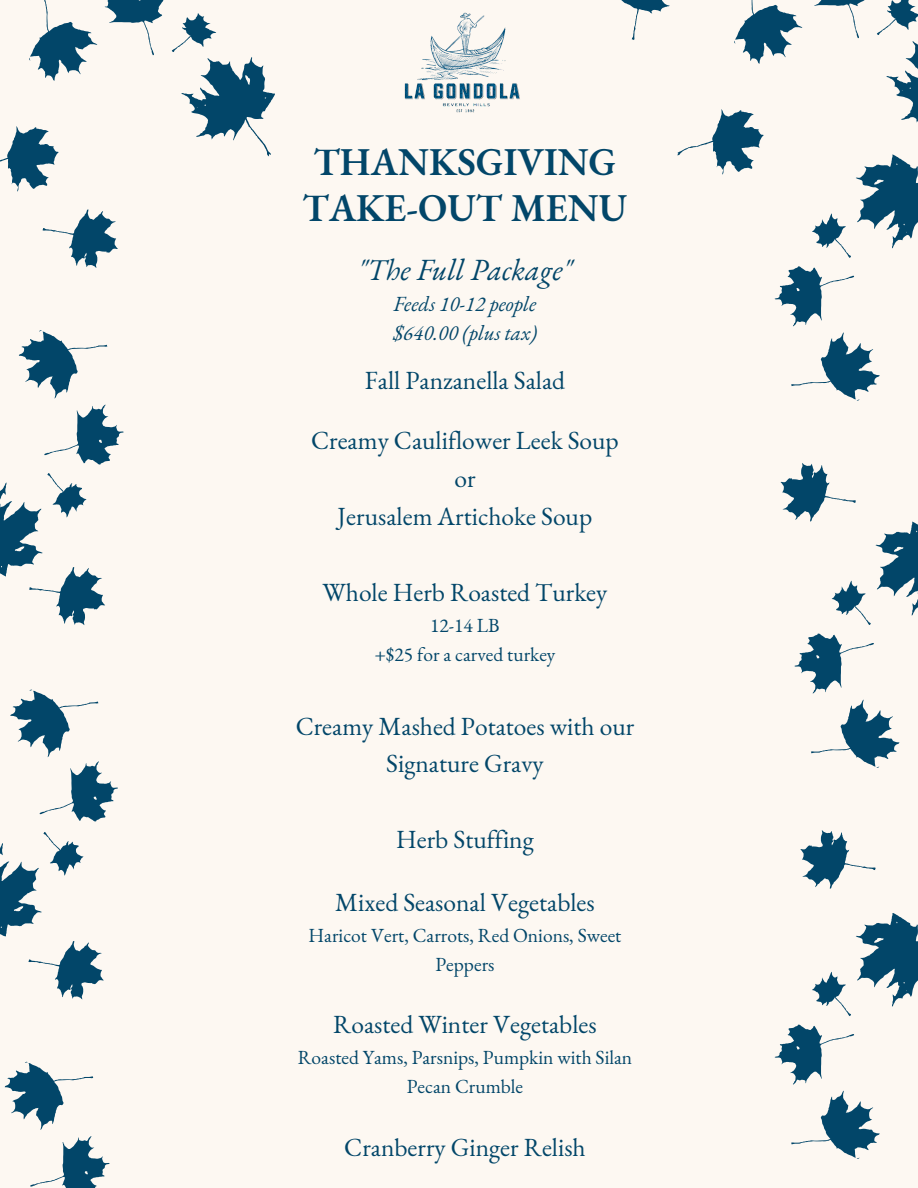
<style>
.page{position:relative;width:918px;height:1188px;background:#fdf8f2}
.page>*{position:absolute;margin:0;border:0;box-sizing:border-box;transform-origin:0 0}
.t1{font:600 38.4px "EB Garamond";color:#024669}
.t2{font:italic 30px "EB Garamond";color:#024669}
.t3{font:25.5px/37.8px "EB Garamond";color:#024669;text-align:center}
.t4{font:italic 21px "EB Garamond";color:#024669}
.t5{font:19.5px/29px "EB Garamond";color:#024669;text-align:center}
</style>
<div class="page">
<img style="left:404px;top:12px;width:116px;height:101px">
<svg style="left:0;top:0;width:275px;height:191px"></svg>
<svg style="left:621px;top:0;width:297px;height:174px"></svg>
<svg style="left:0;top:209px;width:124px;height:357px"></svg>
<svg style="left:0;top:566px;width:118px;height:371px"></svg>
<svg style="left:4px;top:941px;width:106px;height:247px"></svg>
<svg style="left:775px;top:155px;width:143px;height:367px"></svg>
<svg style="left:794px;top:522px;width:124px;height:367px"></svg>
<svg style="left:775px;top:913px;width:143px;height:246px"></svg>
<p class="t1" style="left:314px;top:137px;width:304px">THANKSGIVING</p>
<p class="t1" style="left:303px;top:183px;width:326px">TAKE-OUT MENU</p>
<p class="t2" style="left:357px;top:250px;width:217px">"The Full Package"</p>
<p class="t4" style="left:394px;top:290px;width:144px">Feeds 10-12 people</p>
<p class="t4" style="left:393px;top:319px;width:145px">$640.00 (plus tax)</p>
<p class="t3" style="left:365px;top:361px;width:202px">Fall Panzanella Salad</p>
<p class="t3" style="left:311px;top:421px;width:309px">Creamy Cauliflower Leek Soup</p>
<p class="t3" style="left:454px;top:459px;width:23px">or</p>
<p class="t3" style="left:338px;top:497px;width:256px">Jerusalem Artichoke Soup</p>
<p class="t3" style="left:323px;top:573px;width:286px">Whole Herb Roasted Turkey</p>
<p class="t5" style="left:430px;top:611px;width:71px">12-14 LB</p>
<p class="t5" style="left:374px;top:640px;width:183px">+$25 for a carved turkey</p>
<p class="t3" style="left:296px;top:707px;width:340px">Creamy Mashed Potatoes with our<br>Signature Gravy</p>
<p class="t3" style="left:396px;top:820px;width:139px">Herb Stuffing</p>
<p class="t3" style="left:335px;top:883px;width:261px">Mixed Seasonal Vegetables</p>
<p class="t5" style="left:309px;top:920px;width:314px">Haricot Vert, Carrots, Red Onions, Sweet<br>Peppers</p>
<p class="t3" style="left:333px;top:1005px;width:265px">Roasted Winter Vegetables</p>
<p class="t5" style="left:298px;top:1043px;width:336px">Roasted Yams, Parsnips, Pumpkin with Silan<br>Pecan Crumble</p>
<p class="t3" style="left:344px;top:1128px;width:243px">Cranberry Ginger Relish</p>
</div>
